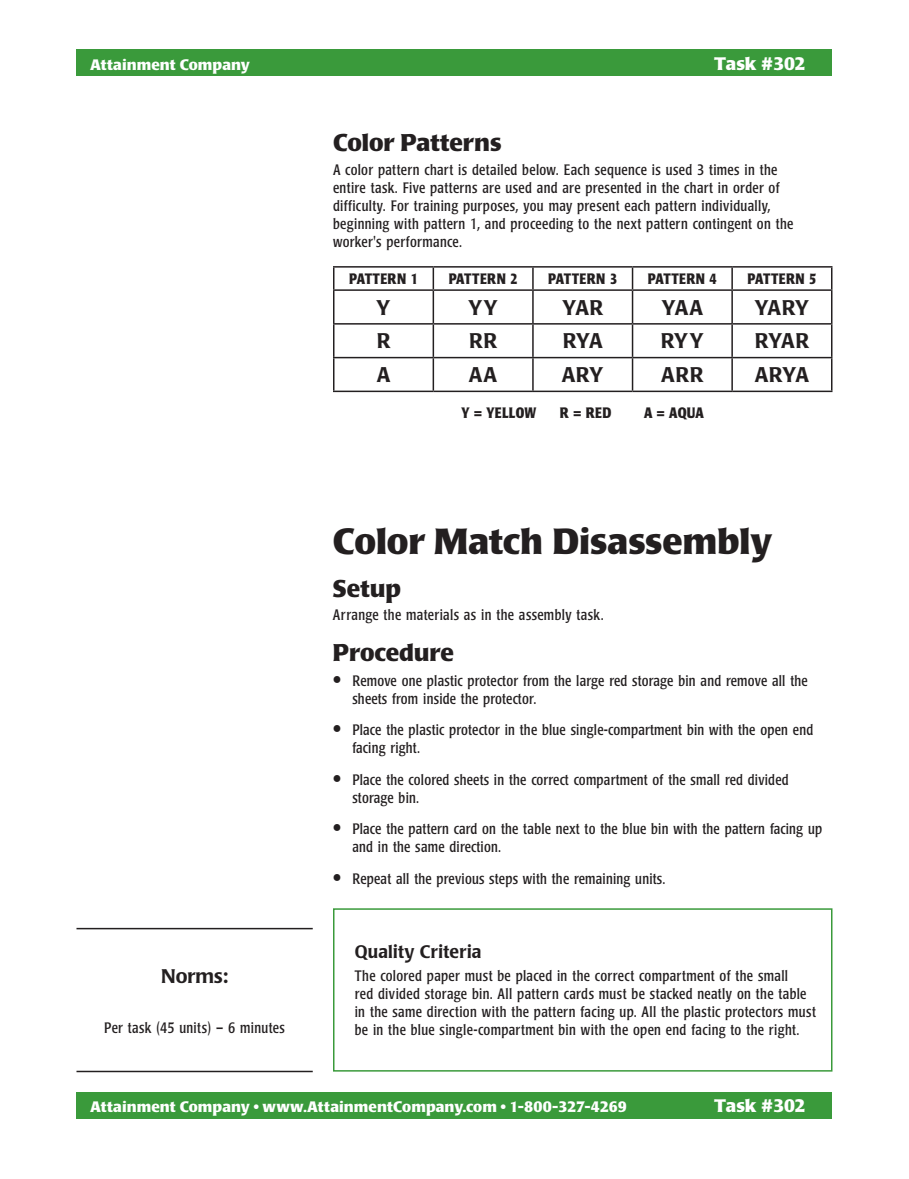
<style>
.page{position:relative;width:909px;height:1179px;background:#fff}
.page>*{position:absolute;margin:0;border:0;box-sizing:border-box;transform-origin:0 0}
.Task_Name_Disassembl{font:700 36px "Poppl Laudatio";letter-spacing:-.005em;color:#231f20}
.Subhead{font:700 24px "Poppl Laudatio";letter-spacing:-.005em;color:#231f20}
.t1{font:500 21px "Poppl Laudatio";color:#231f20;scale:.95 1}
.Norms_Boxhead_top_li{font:500 19.5px "Poppl Laudatio";color:#231f20}
.top_bar_text{font:700 18px "Poppl Laudatio";letter-spacing:-.01em;color:#fff}
.Quality_Criteria_Box{font:500 18px "Poppl Laudatio";letter-spacing:.015em;color:#231f20;scale:.95 1}
.body{font:condensed 15px/18px "Poppl Laudatio";letter-spacing:.025em;color:#231f20;scale:.95 1}
.Bullet_txt{font:condensed 15px/18px "Poppl Laudatio";letter-spacing:.015em;color:#231f20;scale:.95 1}
.top_bar_text-2{font:700 15px "Poppl Laudatio";color:#fff}
.body-2{font:700 condensed 15px "Poppl Laudatio";letter-spacing:.025em;color:#231f20;scale:.95 1}
.Norms{font:condensed 15px "Poppl Laudatio";letter-spacing:.02em;color:#231f20;scale:.95 1}
.s1{font-size:27px}
</style>
<div class="page">
<div style="left:76px;top:50px;width:756px;height:26px;background:#3a9a3b"></div>
<div style="left:76px;top:1092px;width:756px;height:27px;background:#3a9a3b"></div>
<hr style="left:333px;top:266px;width:100px;height:2px;background:#231f20">
<svg style="left:333px;top:268px;width:1px;height:21px"></svg>
<hr style="left:433px;top:266px;width:100px;height:2px;background:#231f20">
<svg style="left:433px;top:268px;width:1px;height:21px"></svg>
<hr style="left:533px;top:266px;width:100px;height:2px;background:#231f20">
<hr style="left:532px;top:268px;width:2px;height:21px;background:#231f20">
<hr style="left:633px;top:266px;width:99px;height:2px;background:#231f20">
<svg style="left:632px;top:268px;width:1px;height:21px"></svg>
<hr style="left:732px;top:266px;width:100px;height:2px;background:#231f20">
<hr style="left:731px;top:268px;width:2px;height:21px;background:#231f20">
<svg style="left:831px;top:268px;width:1px;height:21px"></svg>
<hr style="left:333px;top:289px;width:100px;height:2px;background:#231f20">
<hr style="left:333px;top:291px;width:1px;height:32px;background:#231f20">
<hr style="left:433px;top:289px;width:100px;height:2px;background:#231f20">
<hr style="left:433px;top:291px;width:1px;height:32px;background:#231f20">
<hr style="left:533px;top:289px;width:100px;height:2px;background:#231f20">
<hr style="left:532px;top:291px;width:2px;height:32px;background:#231f20">
<hr style="left:633px;top:289px;width:99px;height:2px;background:#231f20">
<hr style="left:632px;top:291px;width:1px;height:32px;background:#231f20">
<hr style="left:732px;top:289px;width:100px;height:2px;background:#231f20">
<hr style="left:731px;top:291px;width:2px;height:32px;background:#231f20">
<hr style="left:831px;top:291px;width:1px;height:32px;background:#231f20">
<hr style="left:333px;top:323px;width:100px;height:2px;background:#231f20">
<hr style="left:333px;top:325px;width:1px;height:32px;background:#231f20">
<hr style="left:433px;top:323px;width:100px;height:2px;background:#231f20">
<hr style="left:433px;top:325px;width:1px;height:32px;background:#231f20">
<hr style="left:533px;top:323px;width:100px;height:2px;background:#231f20">
<hr style="left:532px;top:325px;width:2px;height:32px;background:#231f20">
<hr style="left:633px;top:323px;width:99px;height:2px;background:#231f20">
<hr style="left:632px;top:325px;width:1px;height:32px;background:#231f20">
<hr style="left:732px;top:323px;width:100px;height:2px;background:#231f20">
<hr style="left:731px;top:325px;width:2px;height:32px;background:#231f20">
<hr style="left:831px;top:325px;width:1px;height:32px;background:#231f20">
<hr style="left:333px;top:357px;width:100px;height:1px;background:#231f20">
<hr style="left:333px;top:358px;width:1px;height:33px;background:#231f20">
<hr style="left:433px;top:357px;width:100px;height:1px;background:#231f20">
<hr style="left:433px;top:358px;width:1px;height:33px;background:#231f20">
<hr style="left:533px;top:357px;width:100px;height:1px;background:#231f20">
<hr style="left:532px;top:358px;width:2px;height:33px;background:#231f20">
<hr style="left:633px;top:357px;width:99px;height:1px;background:#231f20">
<hr style="left:632px;top:358px;width:1px;height:33px;background:#231f20">
<hr style="left:732px;top:357px;width:100px;height:1px;background:#231f20">
<hr style="left:731px;top:358px;width:2px;height:33px;background:#231f20">
<hr style="left:831px;top:358px;width:1px;height:33px;background:#231f20">
<hr style="left:333px;top:391px;width:100px;height:1px;background:#231f20">
<hr style="left:433px;top:391px;width:100px;height:1px;background:#231f20">
<hr style="left:533px;top:391px;width:100px;height:1px;background:#231f20">
<hr style="left:633px;top:391px;width:99px;height:1px;background:#231f20">
<hr style="left:732px;top:391px;width:100px;height:1px;background:#231f20">
<div style="left:333px;top:908px;width:499px;height:164px;border:2px solid #3a9a3b"></div>
<hr style="left:76px;top:928px;width:237px;height:1px;background:#231f20">
<hr style="left:76px;top:1071px;width:237px;height:1px;background:#231f20">
<p class="top_bar_text-2" style="left:90px;top:56px;width:161px">Attainment Company</p>
<p class="top_bar_text" style="left:714px;top:53px;width:93px">Task #302</p>
<p class="Subhead" style="left:333px;top:129px;width:170px">Color Patterns</p>
<p class="body" style="left:333px;top:161px;width:486px">A color pattern chart is detailed below. Each sequence is used 3 times in the entire task. Five patterns are used and are presented in the chart in order of difficulty. For training purposes, you may present each pattern individually, beginning with pattern 1, and proceeding to the next pattern contingent on the worker's performance.</p>
<p class="body-2" style="left:349px;top:270px;width:74px">PATTERN 1</p>
<p class="body-2" style="left:449px;top:270px;width:74px">PATTERN 2</p>
<p class="body-2" style="left:548px;top:270px;width:74px">PATTERN 3</p>
<p class="body-2" style="left:648px;top:270px;width:74px">PATTERN 4</p>
<p class="body-2" style="left:747px;top:270px;width:74px">PATTERN 5</p>
<p class="t1" style="left:376px;top:295px;width:17px">Y</p>
<p class="t1" style="left:468px;top:295px;width:33px">YY</p>
<p class="t1" style="left:562px;top:295px;width:45px">YAR</p>
<p class="t1" style="left:662px;top:295px;width:45px">YAA</p>
<p class="t1" style="left:754px;top:295px;width:59px">YARY</p>
<p class="t1" style="left:377px;top:329px;width:16px">R</p>
<p class="t1" style="left:469px;top:329px;width:31px">RR</p>
<p class="t1" style="left:563px;top:329px;width:44px">RYA</p>
<p class="t1" style="left:661px;top:329px;width:47px">RYY</p>
<p class="t1" style="left:755px;top:329px;width:59px">RYAR</p>
<p class="t1" style="left:377px;top:363px;width:16px">A</p>
<p class="t1" style="left:469px;top:363px;width:31px">AA</p>
<p class="t1" style="left:562px;top:363px;width:46px">ARY</p>
<p class="t1" style="left:661px;top:363px;width:46px">ARR</p>
<p class="t1" style="left:755px;top:363px;width:59px">ARYA</p>
<p class="body-2" style="left:461px;top:404px;width:80px">Y = YELLOW</p>
<p class="body-2" style="left:560px;top:404px;width:56px">R = RED</p>
<p class="body-2" style="left:644px;top:404px;width:64px">A = AQUA</p>
<p class="Norms_Boxhead_top_li" style="left:161px;top:965px;width:69px">Norms:</p>
<p class="Norms" style="left:104px;top:1019px;width:192px">Per task (45 units) – 6 minutes</p>
<p class="Task_Name_Disassembl" style="left:333px;top:521px;width:441px">Color Match Disassembly</p>
<p class="Subhead" style="left:333px;top:575px;width:69px">Setup</p>
<p class="body" style="left:333px;top:606px;width:286px">Arrange the materials as in the assembly task.</p>
<p class="Subhead" style="left:333px;top:639px;width:123px">Procedure</p>
<p class="Bullet_txt" style="left:352px;top:672px;width:481px;text-indent:-19px"><span class="s1">•</span> Remove one plastic protector from the large red storage bin and remove all the sheets from inside the protector.</p>
<p class="Bullet_txt" style="left:352px;top:721px;width:487px;text-indent:-19px"><span class="s1">•</span> Place the plastic protector in the blue single-compartment bin with the open end facing right.</p>
<p class="Bullet_txt" style="left:352px;top:771px;width:461px;text-indent:-19px"><span class="s1">•</span> Place the colored sheets in the correct compartment of the small red divided storage bin.</p>
<p class="Bullet_txt" style="left:352px;top:820px;width:496px;text-indent:-19px"><span class="s1">•</span> Place the pattern card on the table next to the blue bin with the pattern facing up and in the same direction.</p>
<p class="Bullet_txt" style="left:333px;top:870px;width:351px"><span class="s1">•</span> Repeat all the previous steps with the remaining units.</p>
<p class="Quality_Criteria_Box" style="left:355px;top:942px;width:135px">Quality Criteria</p>
<p class="body" style="left:355px;top:967px;width:487px">The colored paper must be placed in the correct compartment of the small<br>red divided storage bin. All pattern cards must be stacked neatly on the table in the same direction with the pattern facing up. All the plastic protectors must be in the blue single-compartment bin with the open end facing to the right.</p>
<p class="top_bar_text-2" style="left:90px;top:1098px;width:538px">Attainment Company • www.AttainmentCompany.com • 1-800-327-4269</p>
<p class="top_bar_text" style="left:714px;top:1095px;width:93px">Task #302</p>
</div>
